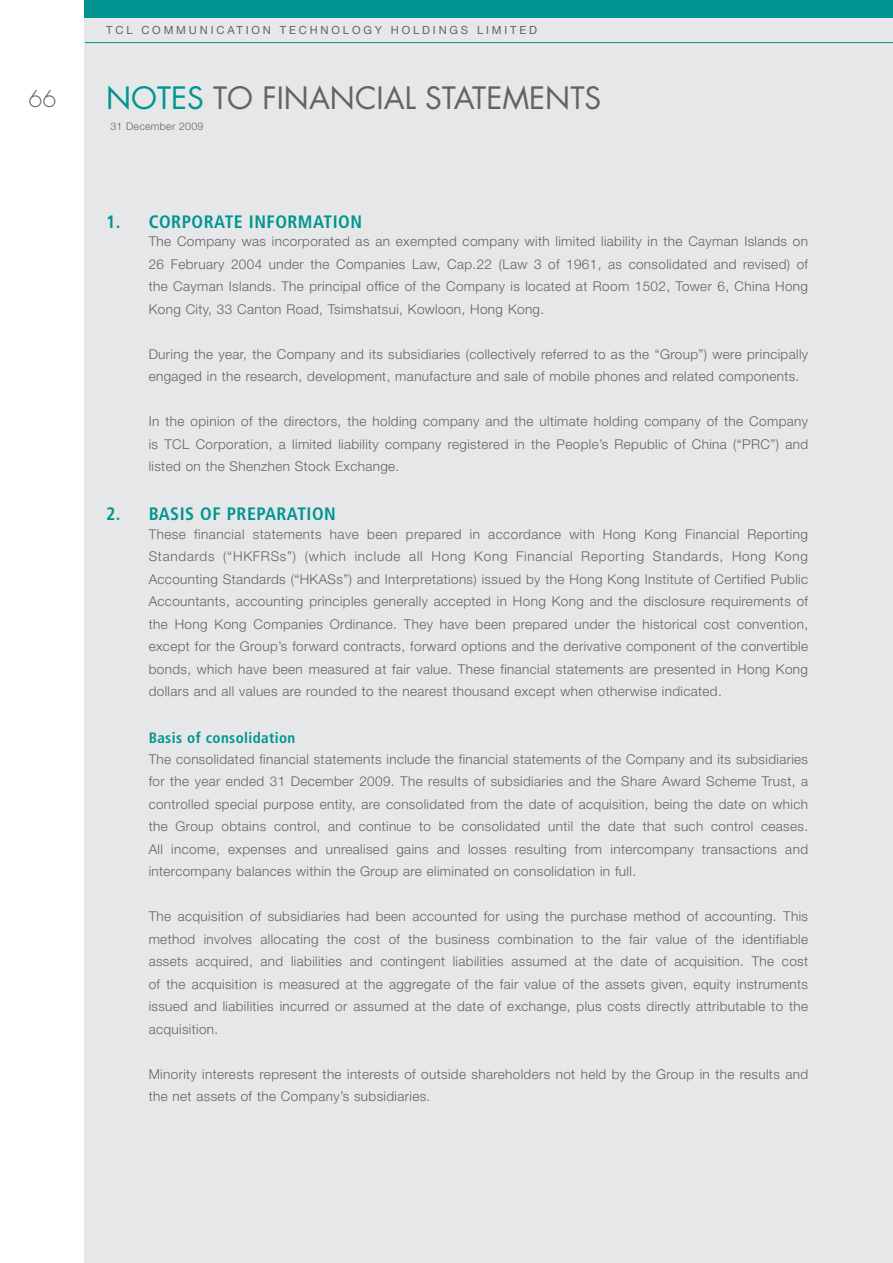
<style>
.page{position:relative;width:893px;height:1263px;background:#fff}
.page>*{position:absolute;margin:0;border:0;box-sizing:border-box;transform-origin:0 0}
.t1{font:30px "Futura Std";color:#636366}
.t2{font:300 22.5px "Futura Std";color:#636366}
.t3{font:700 condensed 18px "Frutiger LT Std";letter-spacing:.025em;color:#009590}
.t4{font:700 condensed 15px "Frutiger LT Std";letter-spacing:.025em;color:#009590}
.t5{font:300 13.5px/22.5px "Helvetica Neue LT Std";letter-spacing:.03em;color:#636366;text-align:justify}
.t6{font:11.25px "Helvetica Neue LT Std";letter-spacing:.25em;color:#636366}
.t7{font:300 10.5px "Helvetica Neue LT Std";letter-spacing:.03em;color:#636366}
.s1{color:#009590}
</style>
<div class="page">
<div style="left:85px;top:0;width:807px;height:1263px;background:#e6e7e9"></div>
<div style="left:85px;top:0;width:807px;height:17px;background:#009590"></div>
<hr style="left:85px;top:42px;width:807px;height:1px;background:#009590">
<h2 class="t2" style="left:28px;top:86px;width:29px">66</h2>
<p class="t6" style="left:106px;top:24px;width:432px">TCL COMMUNICATION TECHNOLOGY HOLDINGS LIMITED</p>
<h1 class="t1" style="left:106px;top:81px;width:496px"><span class="s1">NOTES</span> TO FINANCIAL STATEMENTS</h1>
<p class="t7" style="left:110px;top:122px;width:94px">31 December 2009</p>
<h3 class="t3" style="left:106px;top:211px;width:257px">1. CORPORATE INFORMATION</h3>
<p class="t5" style="left:149px;top:232px;width:661px">The Company was incorporated as an exempted company with limited liability in the Cayman Islands on 26 February 2004 under the Companies Law, Cap.22 (Law 3 of 1961, as consolidated and revised) of the Cayman Islands. The principal office of the Company is located at Room 1502, Tower 6, China Hong Kong City, 33 Canton Road, Tsimshatsui, Kowloon, Hong Kong.</p>
<p class="t5" style="left:149px;top:344px;width:661px">During the year, the Company and its subsidiaries (collectively referred to as the “Group”) were principally engaged in the research, development, manufacture and sale of mobile phones and related components.</p>
<p class="t5" style="left:149px;top:412px;width:661px">In the opinion of the directors, the holding company and the ultimate holding company of the Company is TCL Corporation, a limited liability company registered in the People’s Republic of China (“PRC”) and listed on the Shenzhen Stock Exchange.</p>
<h3 class="t3" style="left:106px;top:503px;width:231px">2. BASIS OF PREPARATION</h3>
<p class="t5" style="left:149px;top:524px;width:661px">These financial statements have been prepared in accordance with Hong Kong Financial Reporting Standards (“HKFRSs”) (which include all Hong Kong Financial Reporting Standards, Hong Kong Accounting Standards (“HKASs”) and Interpretations) issued by the Hong Kong Institute of Certified Public Accountants, accounting principles generally accepted in Hong Kong and the disclosure requirements of the Hong Kong Companies Ordinance. They have been prepared under the historical cost convention, except for the Group’s forward contracts, forward options and the derivative component of the convertible bonds, which have been measured at fair value. These financial statements are presented in Hong Kong dollars and all values are rounded to the nearest thousand except when otherwise indicated.</p>
<p class="t4" style="left:149px;top:728px;width:148px">Basis of consolidation</p>
<p class="t5" style="left:149px;top:749px;width:661px">The consolidated financial statements include the financial statements of the Company and its subsidiaries for the year ended 31 December 2009. The results of subsidiaries and the Share Award Scheme Trust, a controlled special purpose entity, are consolidated from the date of acquisition, being the date on which the Group obtains control, and continue to be consolidated until the date that such control ceases.<br>All income, expenses and unrealised gains and losses resulting from intercompany transactions and intercompany balances within the Group are eliminated on consolidation in full.</p>
<p class="t5" style="left:149px;top:907px;width:661px">The acquisition of subsidiaries had been accounted for using the purchase method of accounting. This method involves allocating the cost of the business combination to the fair value of the identifiable assets acquired, and liabilities and contingent liabilities assumed at the date of acquisition. The cost of the acquisition is measured at the aggregate of the fair value of the assets given, equity instruments issued and liabilities incurred or assumed at the date of exchange, plus costs directly attributable to the acquisition.</p>
<p class="t5" style="left:149px;top:1064px;width:661px">Minority interests represent the interests of outside shareholders not held by the Group in the results and the net assets of the Company’s subsidiaries.</p>
</div>
